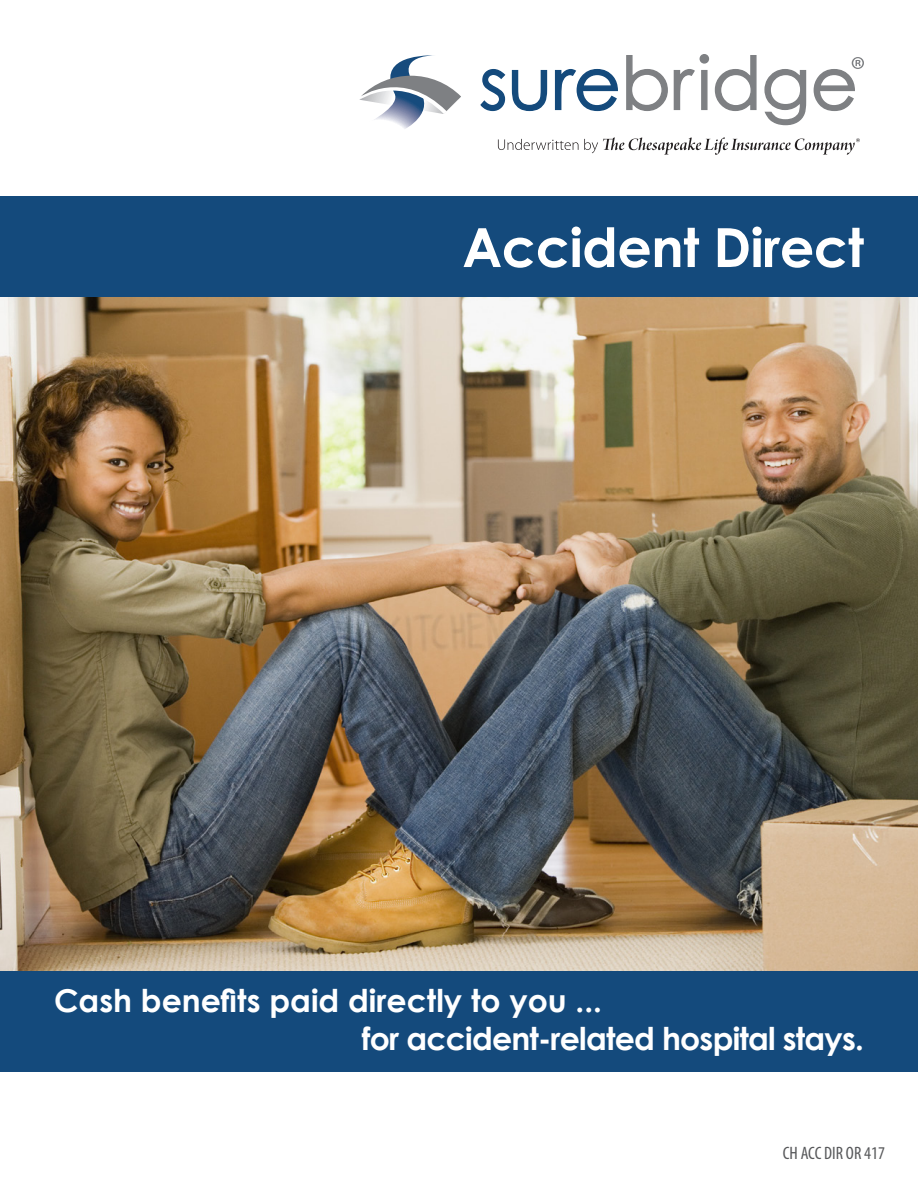
<style>
.page{position:relative;width:918px;height:1188px;background:#fff}
.page>*{position:absolute;margin:0;border:0;box-sizing:border-box;transform-origin:0 0}
.t1{font:700 54px "Century Gothic";letter-spacing:-.01em;color:#fff}
.t2{font:700 31.5px "Century Gothic";letter-spacing:-.025em;color:#fff}
.t3{font:700 31.5px "Century Gothic";color:#fff}
.t4{font:condensed 18px "Myriad Pro";color:#57585a}
</style>
<div class="page">
<img style="left:0;top:297px;width:918px;height:674px">
<svg style="left:480px;top:68px;width:68px;height:44px"></svg>
<svg style="left:554px;top:69px;width:64px;height:43px"></svg>
<svg style="left:626px;top:54px;width:131px;height:57px"></svg>
<svg style="left:764px;top:69px;width:43px;height:57px"></svg>
<svg style="left:498px;top:137px;width:362px;height:18px"></svg>
<svg style="left:813px;top:57px;width:51px;height:54px"></svg>
<svg style="left:359px;top:55px;width:102px;height:74px"></svg>
<div style="left:0;top:971px;width:918px;height:100px;background:#144a7c"></div>
<div style="left:0;top:197px;width:918px;height:100px;background:#144a7c"></div>
<p class="t1" style="left:462px;top:206px;width:403px">Accident Direct</p>
<p class="t3" style="left:54px;top:977px;width:550px">Cash benefits paid directly to you ...</p>
<p class="t2" style="left:362px;top:1014px;width:504px">for accident-related hospital stays.</p>
<p class="t4" style="left:783px;top:1143px;width:104px">CH ACC DIR OR 417</p>
</div>
